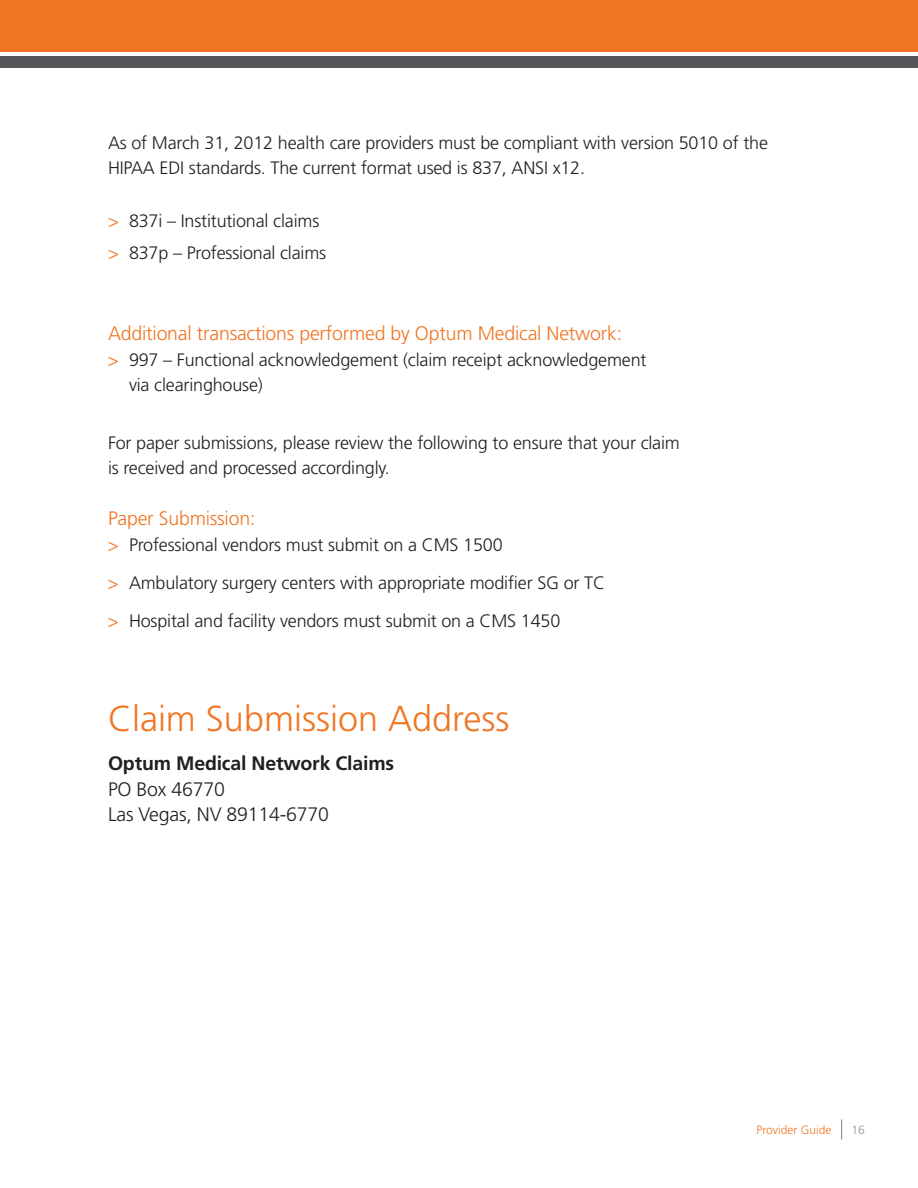
<style>
.page{position:relative;width:918px;height:1188px;background:#fff}
.page>*{position:absolute;margin:0;border:0;box-sizing:border-box;transform-origin:0 0}
.t1{font:300 36px "Frutiger LT Std";color:#f07523}
.t2{font:300 19.5px "Frutiger LT Std";letter-spacing:-.01em;color:#f07523}
.t3{font:300 19.5px/25.5px "Frutiger LT Std";letter-spacing:-.01em;color:#231f20}
.t4{font:700 19.5px "Frutiger LT Std";letter-spacing:-.01em;color:#231f20}
.t5{font:300 18px/25.5px "Frutiger LT Std";letter-spacing:-.01em;color:#231f20}
.t6{font:300 12px "Frutiger LT Std";color:#f07523}
.t7{font:300 12px "Frutiger LT Std";color:#939598}
.s1{color:#f07523}
</style>
<div class="page">
<svg style="left:841px;top:1119px;width:1px;height:21px"></svg>
<div style="left:0;top:0;width:918px;height:52px;background:#f07523"></div>
<div style="left:0;top:56px;width:918px;height:12px;background:#55565a"></div>
<p class="t5" style="left:108px;top:130px;width:662px">As of March 31, 2012 health care providers must be compliant with version 5010 of the<br>HIPAA EDI standards. The current format used is 837, ANSI x12.</p>
<p class="t5" style="left:108px;top:204px;width:220px;line-height:32.2px"><span class="s1">&gt;</span> 837i – Institutional claims <span class="s1">&gt;</span> 837p – Professional claims</p>
<p class="t2" style="left:108px;top:322px;width:516px">Additional transactions performed by Optum Medical Network:</p>
<p class="t5" style="left:129px;top:347px;width:519px;text-indent:-21px"><span class="s1">&gt;</span> 997 – Functional acknowledgement (claim receipt acknowledgement via clearinghouse)</p>
<p class="t5" style="left:108px;top:430px;width:573px">For paper submissions, please review the following to ensure that your claim is received and processed accordingly.</p>
<p class="t2" style="left:108px;top:508px;width:149px">Paper Submission:</p>
<p class="t5" style="left:108px;top:526px;width:499px;line-height:38.2px"><span class="s1">&gt;</span> Professional vendors must submit on a CMS 1500<br><span class="s1">&gt;</span> Ambulatory surgery centers with appropriate modifier SG or TC <span class="s1">&gt;</span> Hospital and facility vendors must submit on a CMS 1450</p>
<h1 class="t1" style="left:108px;top:699px;width:403px">Claim Submission Address</h1>
<p class="t4" style="left:108px;top:752px;width:288px">Optum Medical Network Claims</p>
<p class="t3" style="left:108px;top:777px;width:222px">PO Box 46770<br>Las Vegas, NV 89114-6770</p>
<p class="t6" style="left:756px;top:1123px;width:77px">Provider Guide</p>
<p class="t7" style="left:852px;top:1123px;width:15px">16</p>
</div>
